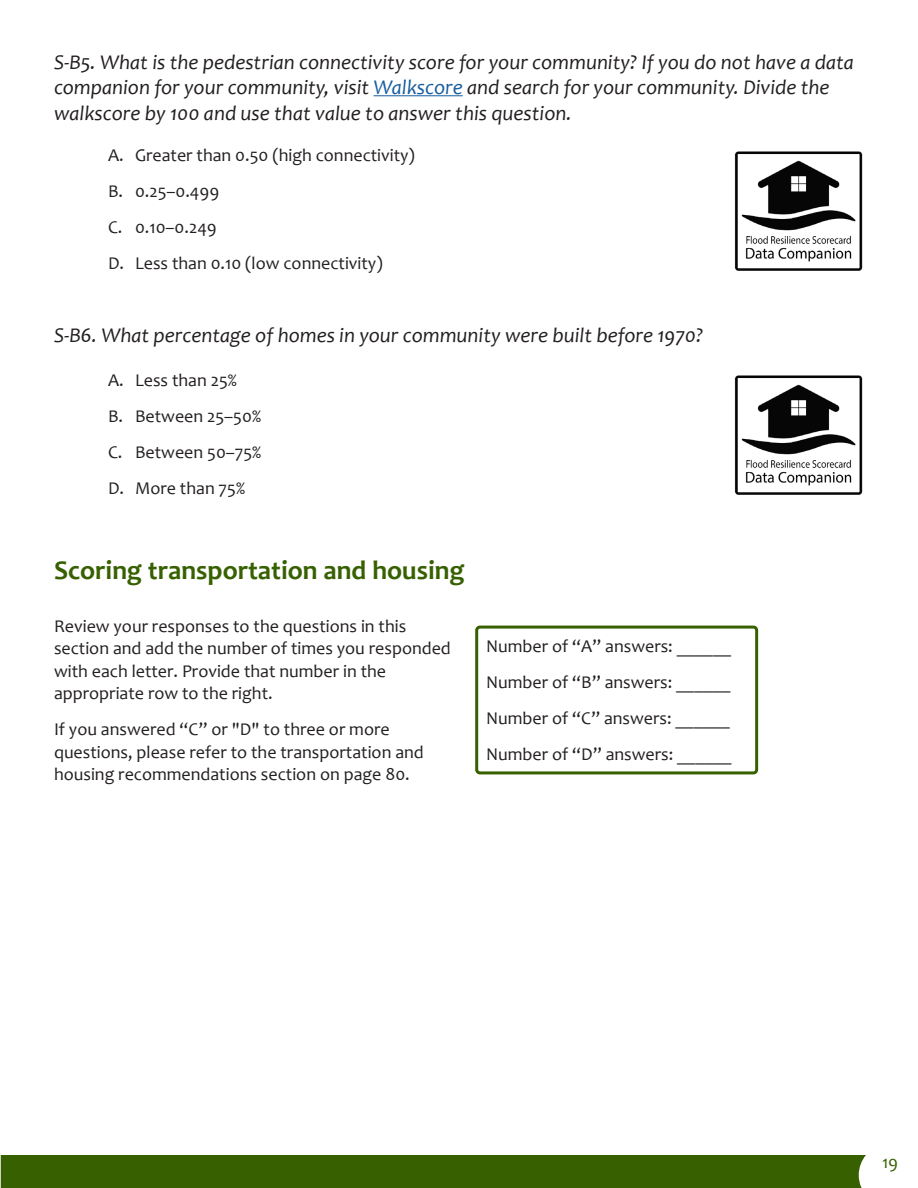
<style>
.page{position:relative;width:918px;height:1188px;background:#fff}
.page>*{position:absolute;margin:0;border:0;box-sizing:border-box;transform-origin:0 0}
.Scoring_No_TOC_-_Gre{font:700 27px "Candara";color:#376100}
.Question{font:italic 21px/25.2px "Candara";color:#231f20}
.t1{font:18px/22.5px "Candara";color:#231f20}
.t2{font:18px "Candara";color:#376100}
.s1{color:#175d9e}
</style>
<div class="page">
<div style="left:1px;top:1155px;width:865px;height:33px;background:#376100"></div>
<hr style="left:374px;top:96px;width:89px;height:1px;background:#175d9e">
<img style="left:734px;top:151px;width:129px;height:120px">
<img style="left:734px;top:375px;width:129px;height:120px">
<div style="left:475px;top:626px;width:283px;height:148px;border:3px solid #376100;border-radius:3px"></div>
<p class="Question" style="left:54px;top:50px;width:802px">S-B5. What is the pedestrian connectivity score for your community? If you do not have a data companion for your community, visit <span class="s1">Walkscore</span> and search for your community. Divide the walkscore by 100 and use that value to answer this question.</p>
<p class="t1" style="left:108px;top:144px;width:308px">A. Greater than 0.50 (high connectivity)</p>
<p class="t1" style="left:108px;top:180px;width:113px">B. 0.25–0.499</p>
<p class="t1" style="left:108px;top:216px;width:110px">C. 0.10–0.249</p>
<p class="t1" style="left:108px;top:252px;width:276px">D. Less than 0.10 (low connectivity)</p>
<p class="Question" style="left:54px;top:323px;width:651px">S-B6. What percentage of homes in your community were built before 1970?</p>
<p class="t1" style="left:108px;top:369px;width:130px">A. Less than 25%</p>
<p class="t1" style="left:108px;top:405px;width:155px">B. Between 25–50%</p>
<p class="t1" style="left:108px;top:441px;width:155px">C. Between 50–75%</p>
<p class="t1" style="left:108px;top:477px;width:139px">D. More than 75%</p>
<p class="Scoring_No_TOC_-_Gre" style="left:54px;top:553px;width:412px">Scoring transportation and housing</p>
<p class="t1" style="left:54px;top:614px;width:398px">Review your responses to the questions in this section and add the number of times you responded with each letter. Provide that number in the appropriate row to the right.</p>
<p class="t1" style="left:54px;top:718px;width:371px">If you answered “C” or "D" to three or more questions, please refer to the transportation and housing recommendations section on page 80.</p>
<p class="t1" style="left:486px;top:635px;width:247px">Number of “A” answers: ______</p>
<p class="t1" style="left:486px;top:671px;width:246px">Number of “B” answers: ______</p>
<p class="t1" style="left:486px;top:707px;width:245px">Number of “C” answers: ______</p>
<p class="t1" style="left:486px;top:743px;width:247px">Number of “D” answers: ______</p>
<p class="t2" style="left:882px;top:1151px;width:18px">19</p>
</div>
